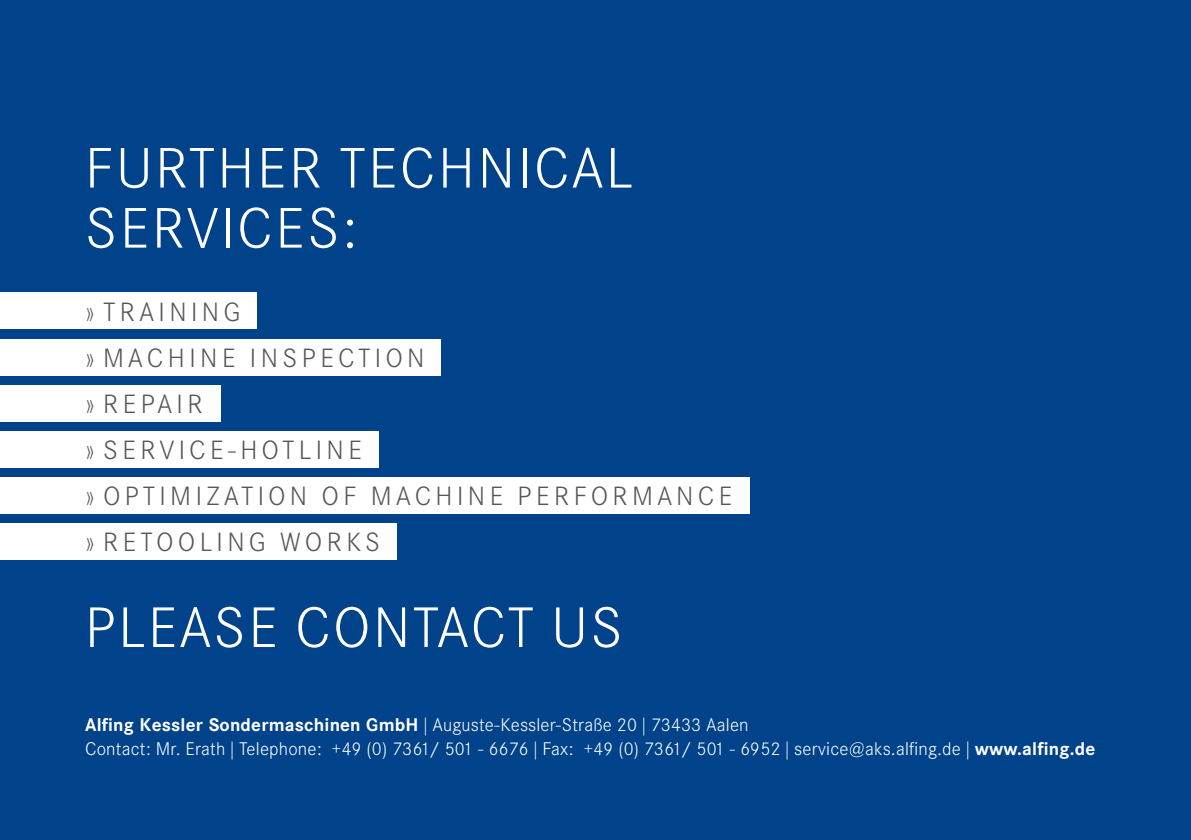
<style>
.page{position:relative;width:1191px;height:840px;background:#fff}
.page>*{position:absolute;margin:0;border:0;box-sizing:border-box;transform-origin:0 0}
.t1{font:300 56px/60px "Corporate SBQ";letter-spacing:.04em;color:#fff}
.t2{font:300 26px/46px "Corporate SBQ";letter-spacing:.16em;color:#575756}
.t3{font:300 18px/24px "Corporate SBQ";letter-spacing:.01em;color:#fff}
.s1{font-weight:700}
</style>
<div class="page">
<div style="left:0;top:0;width:1191px;height:839px;background:#00438a"></div>
<div style="left:0;top:292px;width:257px;height:37px;background:#fff"></div>
<div style="left:0;top:339px;width:440px;height:37px;background:#fff"></div>
<div style="left:0;top:385px;width:220px;height:37px;background:#fff"></div>
<div style="left:0;top:431px;width:378px;height:37px;background:#fff"></div>
<div style="left:0;top:477px;width:749px;height:37px;background:#fff"></div>
<div style="left:0;top:523px;width:396px;height:36px;background:#fff"></div>
<h1 class="t1" style="left:85px;top:139px;width:550px">FURTHER TECHNICAL<br>SERVICES:</h1>
<h2 class="t2" style="left:85px;top:289px;width:649px">» TRAINING<br>» MACHINE INSPECTION<br>» REPAIR<br>» SERVICE-HOTLINE<br>» OPTIMIZATION OF MACHINE PERFORMANCE » RETOOLING WORKS</h2>
<h1 class="t1" style="left:85px;top:598px;width:539px">PLEASE CONTACT US</h1>
<p class="t3" style="left:85px;top:712px;width:1011px"><span class="s1">Alfing Kessler Sondermaschinen GmbH</span> | Auguste-Kessler-Straße 20 | 73433 Aalen<br>Contact: Mr. Erath | Telephone: +49 (0) 7361/ 501 - 6676 | Fax: +49 (0) 7361/ 501 - 6952 | service@aks.alfing.de | <span class="s1">www.alfing.de</span></p>
</div>
